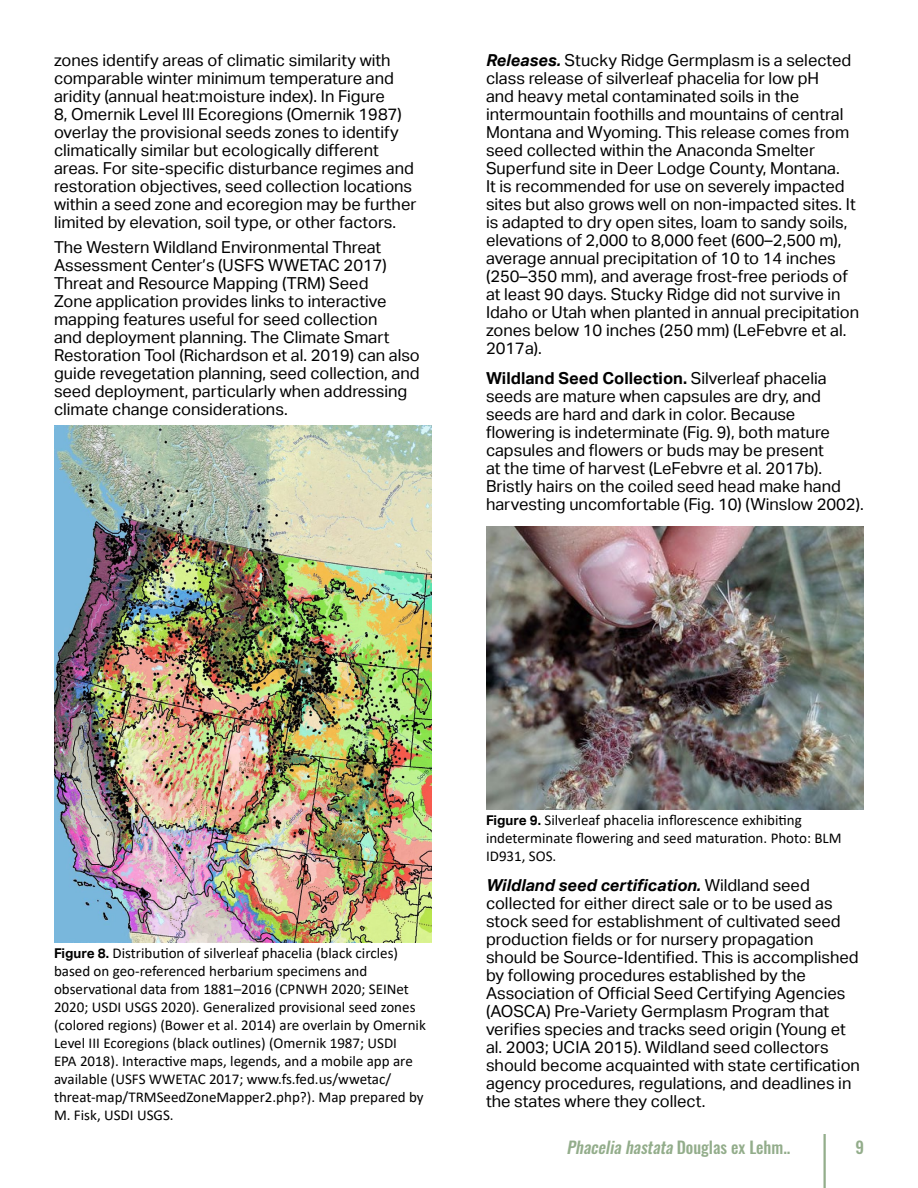
<style>
.page{position:relative;width:918px;height:1188px;background:#fff}
.page>*{position:absolute;margin:0;border:0;box-sizing:border-box;transform-origin:0 0}
.t1{font:16.5px/18px "Aktiv Grotesk";color:#000}
.t2{font:italic 500 16.5px "Oswald";color:#93ad8b}
.t3{font:500 16.5px "Oswald";color:#93ad8b}
.t4{font:15px/18px "Calibri";color:#000}
.s1{font-weight:700;font-style:italic}
.s2{font-weight:700}
.s3{font-family:"Aktiv Grotesk";font-weight:700;font-size:13.5px}
.s4{font-style:normal}
</style>
<div class="page">
<hr style="left:824px;top:1134px;width:2px;height:54px;background:#93ad8b">
<img style="left:54px;top:426px;width:378px;height:517px">
<img style="left:486px;top:526px;width:378px;height:284px">
<p class="t1" style="left:54px;top:51px;width:364px">zones identify areas of climatic similarity with comparable winter minimum temperature and aridity (annual heat:moisture index). In Figure<br>8, Omernik Level III Ecoregions (Omernik 1987) overlay the provisional seeds zones to identify climatically similar but ecologically different areas. For site-specific disturbance regimes and restoration objectives, seed collection locations within a seed zone and ecoregion may be further limited by elevation, soil type, or other factors.</p>
<p class="t1" style="left:54px;top:238px;width:367px">The Western Wildland Environmental Threat Assessment Center’s (USFS WWETAC 2017)<br>Threat and Resource Mapping (TRM) Seed<br>Zone application provides links to interactive mapping features useful for seed collection<br>and deployment planning. The Climate Smart Restoration Tool (Richardson et al. 2019) can also guide revegetation planning, seed collection, and seed deployment, particularly when addressing climate change considerations.</p>
<p class="t1" style="left:486px;top:51px;width:375px"><span class="s1">Releases.</span> Stucky Ridge Germplasm is a selected class release of silverleaf phacelia for low pH<br>and heavy metal contaminated soils in the intermountain foothills and mountains of central Montana and Wyoming. This release comes from seed collected within the Anaconda Smelter Superfund site in Deer Lodge County, Montana.<br>It is recommended for use on severely impacted sites but also grows well on non-impacted sites. It is adapted to dry open sites, loam to sandy soils, elevations of 2,000 to 8,000 feet (600–2,500 m), average annual precipitation of 10 to 14 inches (250–350 mm), and average frost-free periods of at least 90 days. Stucky Ridge did not survive in Idaho or Utah when planted in annual precipitation zones below 10 inches (250 mm) (LeFebvre et al.<br>2017a).</p>
<p class="t1" style="left:486px;top:369px;width:379px"><span class="s2">Wildland Seed Collection.</span> Silverleaf phacelia seeds are mature when capsules are dry, and seeds are hard and dark in color. Because flowering is indeterminate (Fig. 9), both mature capsules and flowers or buds may be present<br>at the time of harvest (LeFebvre et al. 2017b).<br>Bristly hairs on the coiled seed head make hand harvesting uncomfortable (Fig. 10) (Winslow 2002).</p>
<p class="t4" style="left:54px;top:943px;width:373px"><span class="s3">Figure 8.</span> Distribution of silverleaf phacelia (black circles) based on geo-referenced herbarium specimens and observational data from 1881–2016 (CPNWH 2020; SEINet 2020; USDI USGS 2020). Generalized provisional seed zones (colored regions) (Bower et al. 2014) are overlain by Omernik Level III Ecoregions (black outlines) (Omernik 1987; USDI<br>EPA 2018). Interactive maps, legends, and a mobile app are available (USFS WWETAC 2017; www.fs.fed.us/wwetac/ threat-map/TRMSeedZoneMapper2.php?). Map prepared by M. Fisk, USDI USGS.</p>
<p class="t4" style="left:486px;top:810px;width:357px"><span class="s3">Figure 9.</span> Silverleaf phacelia inflorescence exhibiting indeterminate flowering and seed maturation. Photo: BLM<br>ID931, SOS.</p>
<p class="t1" style="left:486px;top:876px;width:376px"><span class="s1">Wildland seed certification.</span> Wildland seed collected for either direct sale or to be used as stock seed for establishment of cultivated seed production fields or for nursery propagation should be Source-Identified. This is accomplished by following procedures established by the Association of Official Seed Certifying Agencies (AOSCA) Pre-Variety Germplasm Program that verifies species and tracks seed origin (Young et al. 2003; UCIA 2015). Wildland seed collectors should become acquainted with state certification agency procedures, regulations, and deadlines in the states where they collect.</p>
<p class="t2" style="left:567px;top:1138px;width:225px">Phaceliahastata<span class="s4">D o u g l a s e x L e h m . .</span></p>
<p class="t3" style="left:856px;top:1138px;width:10px">9</p>
</div>
